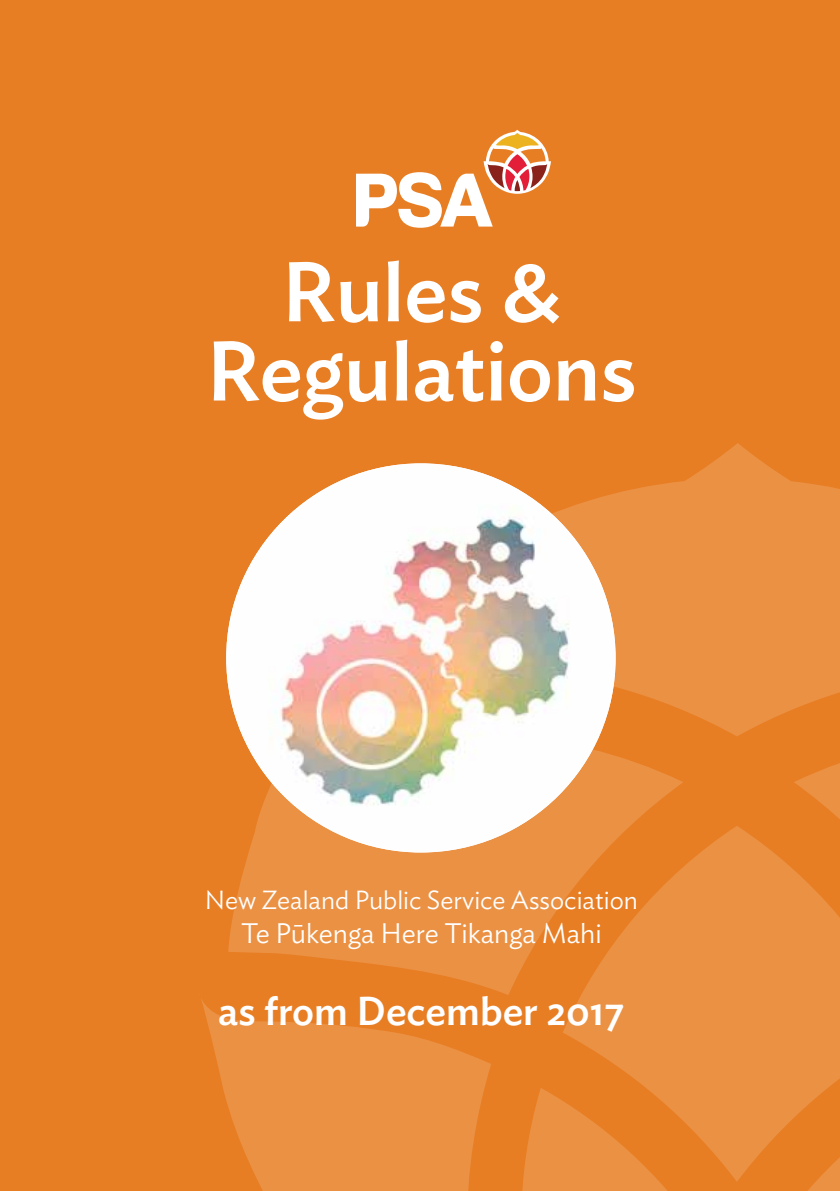
<style>
.page{position:relative;width:840px;height:1191px;background:#fff}
.page>*{position:absolute;margin:0;border:0;box-sizing:border-box;transform-origin:0 0}
.t1{font:500 83.8px/79.2px "Ideal Sans";color:#fff;text-align:center}
.t2{font:500 40px "Ideal Sans";color:#fff}
.t3{font:300 28px "Ideal Sans";color:#fff}
.t4{font:300 26px "Ideal Sans";color:#fff}
</style>
<div class="page">
<div style="left:0;top:0;width:839px;height:1191px;background:#e87e24"></div>
<svg style="left:374px;top:443px;width:465px;height:293px;fill:#eb9144"></svg>
<svg style="left:563px;top:826px;width:276px;height:355px;background:#ea8e40"></svg>
<svg style="left:773px;top:1087px;width:66px;height:104px"></svg>
<svg style="left:522px;top:1087px;width:178px;height:104px"></svg>
<svg style="left:201px;top:999px;width:290px;height:192px;fill:#eb9144"></svg>
<svg style="left:228px;top:719px;width:455px;height:276px;fill:#eb9144"></svg>
<svg style="left:793px;top:719px;width:46px;height:276px"></svg>
<img style="left:226px;top:463px;width:389px;height:389px;border-radius:194px">
<svg style="left:356px;top:130px;width:194px;height:98px"></svg>
<h1 class="t1" style="left:206px;top:246px;width:431px">Rules &amp;<br>Regulations</h1>
<p class="t4" style="left:205px;top:880px;width:434px">New Zealand Public Service Association</p>
<p class="t3" style="left:241px;top:911px;width:362px">Te Pūkenga Here Tikanga Mahi</p>
<h2 class="t2" style="left:218px;top:979px;width:407px">as from December 2017</h2>
</div>
